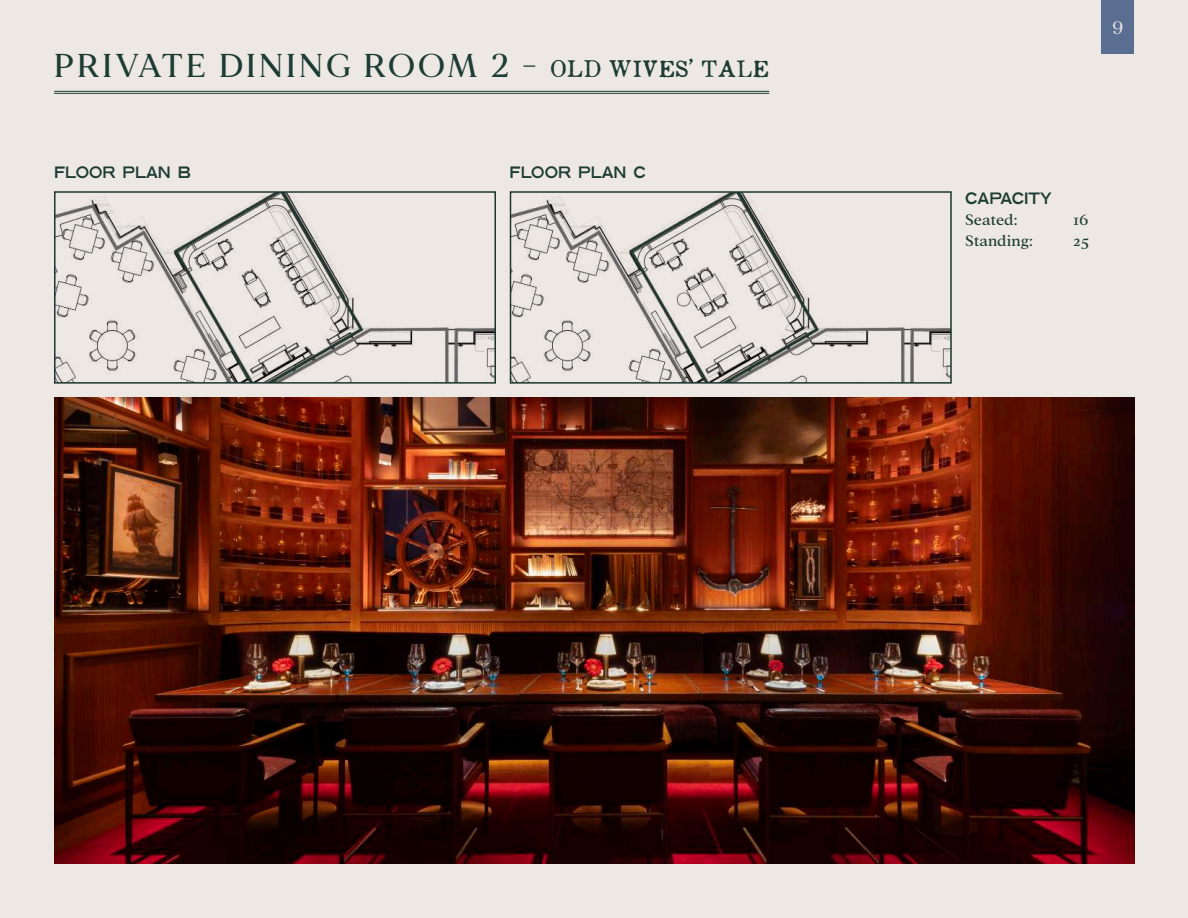
<style>
.page{position:relative;width:1188px;height:918px;background:#ede8e4}
.page>*{position:absolute;margin:0;border:0;box-sizing:border-box;transform-origin:0 0}
.t1{font:500 33px "MADE Mirage";letter-spacing:.1em;color:#1d3c34}
.t2{font:500 18px "MADE Mirage";color:#ede8e4}
.t3{font:16.5px "Hamburg Hand";color:#1d3c34}
.t4{font:16.5px "Addington CF";color:#1d3c34}
.s1{font-family:"Appareo";font-weight:900;font-size:24px}
</style>
<div class="page">
<div style="left:1102px;top:0;width:32px;height:54px;background:#5a6e92"></div>
<hr style="left:54px;top:91px;width:715px;height:1px;background:#1d3c34">
<hr style="left:54px;top:93px;width:715px;height:1px;background:#1d3c34">
<img style="left:54px;top:397px;width:1081px;height:467px">
<img style="left:513px;top:194px;width:436px;height:187px">
<div style="left:510px;top:191px;width:442px;height:193px;border:2px solid #1d3c34"></div>
<img style="left:57px;top:194px;width:436px;height:187px">
<div style="left:54px;top:191px;width:442px;height:193px;border:2px solid #1d3c34"></div>
<p class="t1" style="left:54px;top:45px;width:717px">PRIVATE DINING ROOM 2 - <span class="s1">OLD WIVES’ TALE</span></p>
<p class="t3" style="left:54px;top:163px;width:25px">FLOOR</p>
<p class="t3" style="left:123px;top:163px;width:13px">PLAN</p>
<p class="t3" style="left:178px;top:163px;width:15px">B</p>
<p class="t3" style="left:510px;top:163px;width:25px">FLOOR</p>
<p class="t3" style="left:578px;top:163px;width:13px">PLAN</p>
<p class="t3" style="left:633px;top:163px;width:14px">C</p>
<p class="t2" style="left:1112px;top:16px;width:12px">9</p>
<p class="t3" style="left:965px;top:189px;width:12px">CAPACIT</p>
<p class="t3" style="left:1040px;top:189px;width:13px">Y</p>
<p class="t4" style="left:965px;top:210px;width:54px">Seated:</p>
<p class="t4" style="left:1073px;top:210px;width:17px">16</p>
<p class="t4" style="left:965px;top:231px;width:69px">Standing:</p>
<p class="t4" style="left:1073px;top:231px;width:17px">25</p>
</div>
